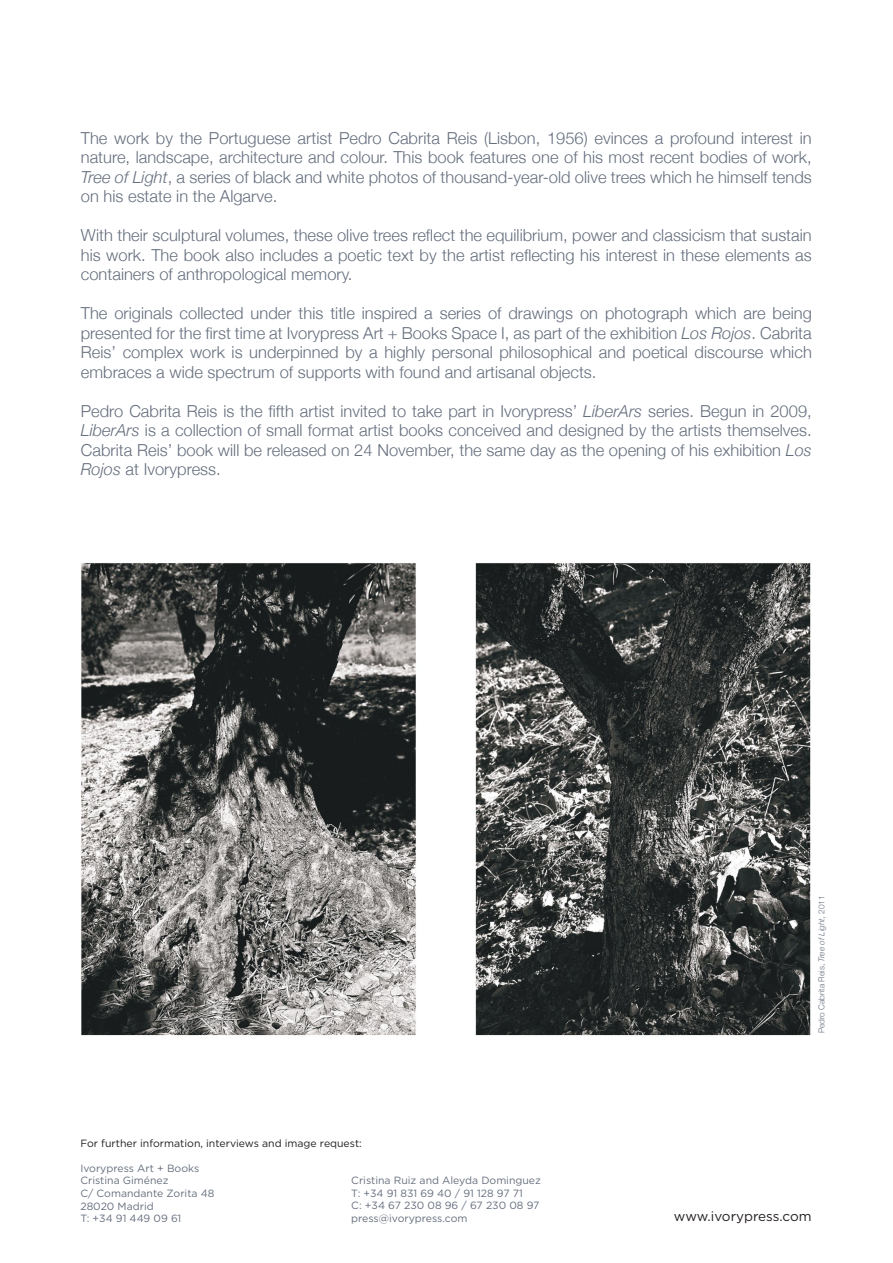
<style>
.page{position:relative;width:893px;height:1263px;background:#fff}
.page>*{position:absolute;margin:0;border:0;box-sizing:border-box;transform-origin:0 0}
.t1{font:300 16.5px/19.5px "Helvetica Neue";color:#666f7e;text-align:justify}
.t2{font:13.5px "Gotham";color:#241f1f}
.t3{font:10.5px/12.6px "Gotham";color:#666f7e}
.t4{font:10.5px "Gotham";color:#241f1f}
.t5{font:300 8.25px "Helvetica Neue";color:#666f7e}
.s1{font-style:italic}
</style>
<div class="page">
<img style="left:81px;top:563px;width:730px;height:473px">
<p class="t1" style="left:81px;top:128px;width:733px">The work by the Portuguese artist Pedro Cabrita Reis (Lisbon, 1956) evinces a profound interest in nature, landscape, architecture and colour. This book features one of his most recent bodies of work, <span class="s1">Tree of Light</span>, a series of black and white photos of thousand-year-old olive trees which he himself tends on his estate in the Algarve.</p>
<p class="t1" style="left:81px;top:225px;width:732px">With their sculptural volumes, these olive trees reflect the equilibrium, power and classicism that sustain his work. The book also includes a poetic text by the artist reflecting his interest in these elements as containers of anthropological memory.</p>
<p class="t1" style="left:81px;top:303px;width:733px">The originals collected under this title inspired a series of drawings on photograph which are being presented for the first time at Ivorypress Art + Books Space I, as part of the exhibition <span class="s1">Los Rojos</span>. Cabrita Reis’ complex work is underpinned by a highly personal philosophical and poetical discourse which embraces a wide spectrum of supports with found and artisanal objects.</p>
<p class="t1" style="left:81px;top:401px;width:732px">Pedro Cabrita Reis is the fifth artist invited to take part in Ivorypress’ <span class="s1">LiberArs</span> series. Begun in 2009, <span class="s1">LiberArs</span> is a collection of small format artist books conceived and designed by the artists themselves.<br>Cabrita Reis’ book will be released on 24 November, the same day as the opening of his exhibition <span class="s1">Los Rojos</span> at Ivorypress.</p>
<p class="t4" style="left:80px;top:1137px;width:283px">For further information, interviews and image request:</p>
<p class="t3" style="left:80px;top:1161px;width:136px">Ivorypress Art + Books<br>Cristina Giménez<br>C/ Comandante Zorita 48<br>28020 Madrid<br>T: +34 91 449 09 61</p>
<p class="t3" style="left:351px;top:1174px;width:191px">Cristina Ruiz and Aleyda Dominguez<br>T: +34 91 831 69 40 / 91 128 97 71<br>C: +34 67 230 08 96 / 67 230 08 97 press@ivorypress.com</p>
<p class="t5" style="left:816px;top:1033px;width:139px;rotate:-90deg">Pedro Cabrita Reis, <span class="s1">Tree of Light,</span> 2011</p>
<p class="t2" style="left:674px;top:1209px;width:139px">www.ivorypress.com</p>
</div>
